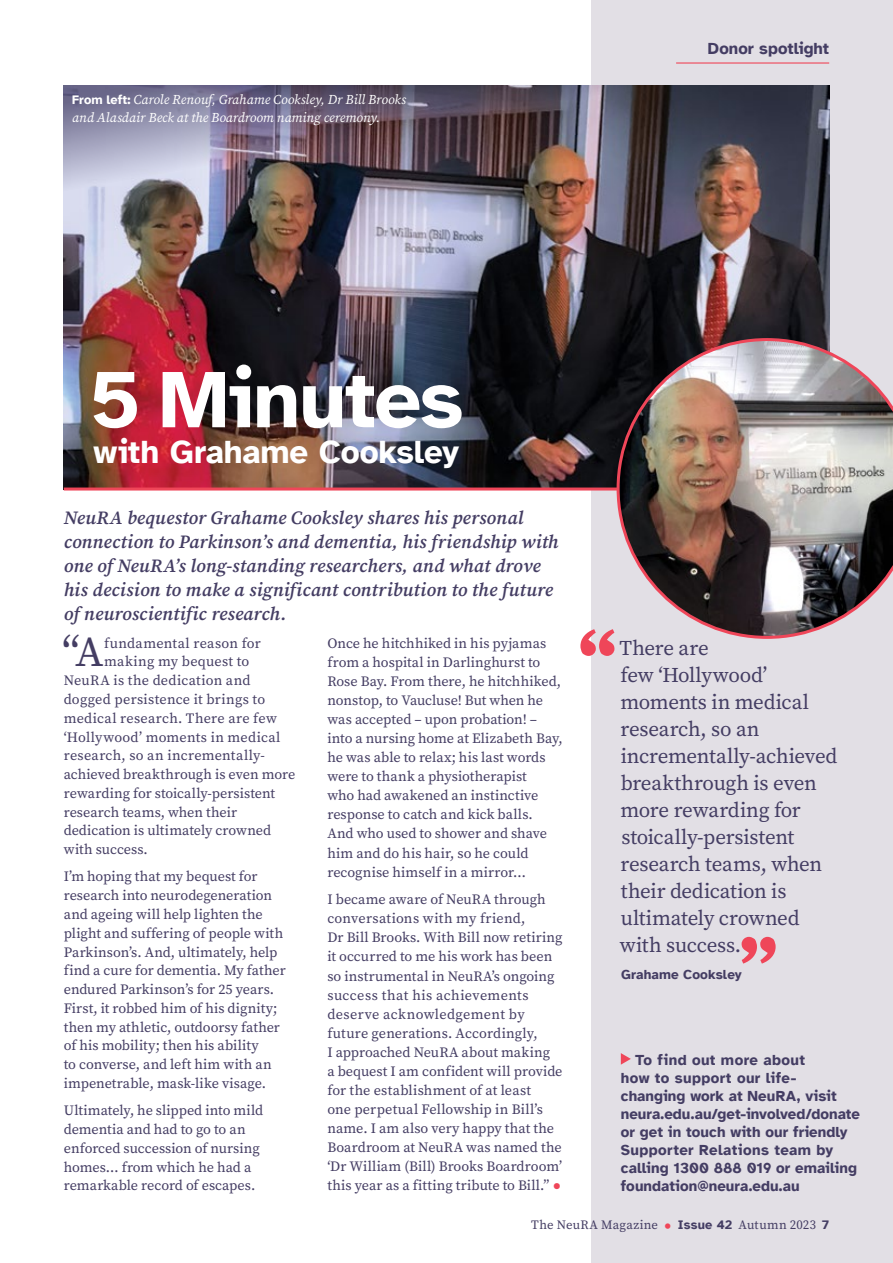
<style>
.page{position:relative;width:893px;height:1263px;background:#fff}
.page>*{position:absolute;margin:0;border:0;box-sizing:border-box;transform-origin:0 0}
.t1{font:700 82.65px "Atkinson Hyperlegible";letter-spacing:-.015em;color:#fff}
.t2{font:42.3px "Source Serif Pro";color:#443d63}
.t3{font:700 33px "Atkinson Hyperlegible";letter-spacing:-.005em;color:#fff}
.t4{font:21px/27px "Source Serif Pro";letter-spacing:-.015em;color:#443d63}
.t5{font:italic 600 18.75px/24px "Source Serif Pro";letter-spacing:.005em;color:#443d63}
.t6{font:700 16.5px "Atkinson Hyperlegible";color:#443d63}
.t7{font:700 15px/18px "Atkinson Hyperlegible";letter-spacing:.005em;color:#443d63}
.t8{font:14.25px/19px "Source Serif Pro";color:#443d63}
.t9{font:14.25px "Source Serif Pro";letter-spacing:.02em;color:#443d63}
.t10{font:italic 13.5px/18px "Source Serif Pro";letter-spacing:-.005em;color:#fff}
.t11{font:700 13.5px "Atkinson Hyperlegible";letter-spacing:.01em;color:#443d63}
.t12{font:12.75px "Source Serif Pro";letter-spacing:.025em;color:#443d63}
.s1{font-family:"Atkinson Hyperlegible";font-weight:700;font-style:normal;font-size:12.75px}
.s2{font-size:27px;color:#ef4659}
.s3{font-size:24px;color:#ef4659}
.s4{font-family:"Atkinson Hyperlegible";font-weight:700}
</style>
<div class="page">
<div style="left:591px;top:0;width:302px;height:1263px;background:#e2dfe5"></div>
<hr style="left:676px;top:62px;width:153px;height:2px;background:#ef4659">
<img style="left:64px;top:225px;width:765px;height:262px">
<img style="left:64px;top:85px;width:765px;height:140px">
<svg style="left:621px;top:1053px;width:10px;height:12px"></svg>
<svg style="left:580px;top:629px;width:34px;height:27px"></svg>
<svg style="left:742px;top:937px;width:34px;height:26px"></svg>
<hr style="left:64px;top:487px;width:616px;height:3px;background:#ef4659">
<img style="left:617px;top:338px;width:276px;height:301px">
<p class="t10" style="left:72px;top:90px;width:335px"><span class="s1">From left:</span> Carole Renouf, Grahame Cooksley, Dr Bill Brooks and Alasdair Beck at the Boardroom naming ceremony.</p>
<p class="t6" style="left:708px;top:39px;width:123px">Donor spotlight</p>
<h1 class="t1" style="left:90px;top:351px;width:375px">5 Minutes</h1>
<h3 class="t3" style="left:94px;top:433px;width:367px">with Grahame Cooksley</h3>
<p class="t5" style="left:64px;top:507px;width:496px">NeuRA bequestor Grahame Cooksley shares his personal connection to Parkinson’s and dementia, his friendship with one of NeuRA’s long-standing researchers, and what drove his decision to make a significant contribution to the future of neuroscientific research.</p>
<h2 class="t2" style="left:62px;top:624px;width:43px">“A</h2>
<p class="t9" style="left:104px;top:633px;width:158px">fundamental reason for</p>
<p class="t8" style="left:327px;top:633px;width:237px">Once he hitchhiked in his pyjamas from a hospital in Darlinghurst to<br>Rose Bay. From there, he hitchhiked, nonstop, to Vaucluse! But when he was accepted – upon probation! – into a nursing home at Elizabeth Bay, he was able to relax; his last words were to thank a physiotherapist<br>who had awakened an instinctive response to catch and kick balls.<br>And who used to shower and shave him and do his hair, so he could recognise himself in a mirror…</p>
<p class="t8" style="left:327px;top:890px;width:237px">I became aware of NeuRA through conversations with my friend,<br>Dr Bill Brooks. With Bill now retiring it occurred to me his work has been so instrumental in NeuRA’s ongoing success that his achievements deserve acknowledgement by future generations. Accordingly,<br>I approached NeuRA about making<br>a bequest I am confident will provide for the establishment of at least<br>one perpetual Fellowship in Bill’s name. I am also very happy that the Boardroom at NeuRA was named the ‘Dr William (Bill) Brooks Boardroom’ this year as a fitting tribute to Bill.” <span class="s2">•</span></p>
<p class="t9" style="left:104px;top:652px;width:147px">making my bequest to</p>
<p class="t8" style="left:64px;top:671px;width:188px">NeuRA is the dedication and</p>
<p class="t8" style="left:64px;top:690px;width:203px">dogged persistence it brings to</p>
<p class="t9" style="left:64px;top:708px;width:215px">medical research. There are few</p>
<p class="t8" style="left:64px;top:727px;width:218px">‘Hollywood’ moments in medical</p>
<p class="t9" style="left:64px;top:746px;width:203px">research, so an incrementally-</p>
<p class="t8" style="left:64px;top:765px;width:233px">achieved breakthrough is even more</p>
<p class="t8" style="left:64px;top:783px;width:213px">rewarding for stoically-persistent</p>
<p class="t8" style="left:64px;top:802px;width:175px">research teams, when their</p>
<p class="t8" style="left:64px;top:821px;width:209px">dedication is ultimately crowned</p>
<p class="t8" style="left:64px;top:840px;width:86px">with success.</p>
<p class="t8" style="left:64px;top:867px;width:223px">I’m hoping that my bequest for research into neurodegeneration and ageing will help lighten the plight and suffering of people with Parkinson’s. And, ultimately, help find a cure for dementia. My father endured Parkinson’s for 25 years.<br>First, it robbed him of his dignity; then my athletic, outdoorsy father of his mobility; then his ability<br>to converse, and left him with an impenetrable, mask-like visage.</p>
<p class="t8" style="left:64px;top:1101px;width:201px">Ultimately, he slipped into mild dementia and had to go to an enforced succession of nursing homes… from which he had a remarkable record of escapes.</p>
<h3 class="t4" style="left:620px;top:635px;width:219px">There are<br>few ‘Hollywood’ moments in medical research, so an incrementally-achieved breakthrough is even more rewarding for stoically-persistent research teams, when their dedication is ultimately crowned with success.</h3>
<p class="t11" style="left:621px;top:967px;width:122px">Grahame Cooksley</p>
<p class="t7" style="left:621px;top:1050px;width:241px;text-indent:14px">To find out more about<br>how to support our life&shy;changing work at NeuRA, visit neura.edu.au/get-involved/donate or get in touch with our friendly<br>Supporter Relations team by calling 1300 888 019 or emailing foundation@neura.edu.au</p>
<p class="t12" style="left:531px;top:1217px;width:299px">The NeuRA Magazine <span class="s3">•</span> <span class="s4">Issue 42</span> Autumn 2023 <span class="s4">7</span></p>
</div>
